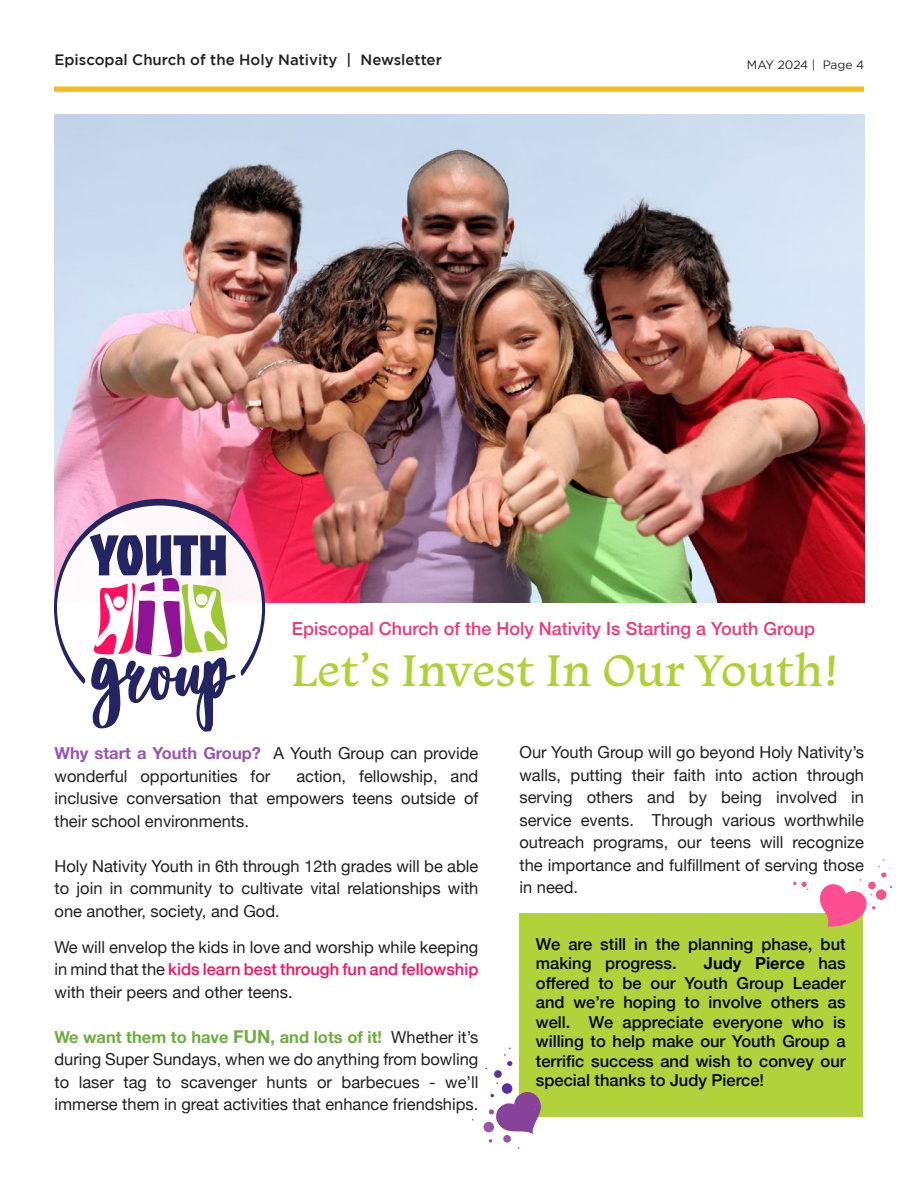
<style>
.page{position:relative;width:918px;height:1188px;background:#fff}
.page>*{position:absolute;margin:0;border:0;box-sizing:border-box;transform-origin:0 0}
.t1{font:46.5px "Monarcha";color:#b0d136}
.t2{font:500 18px "Helvetica Neue";color:#ef387a}
.t3{font:16.5px/22.5px "Helvetica Neue";color:#231f20;text-align:justify}
.t4{font:500 16.5px/19.5px "Helvetica Neue";color:#040503}
.t5{font:500 15px "Gotham";color:#231f20}
.t6{font:12px "Gotham";letter-spacing:-.005em;color:#231f20}
.s1{font-weight:700;color:#9855b3}
.s2{font-weight:500;color:#ff0f60}
.s3{font-weight:700;color:#6dae3f}
.s4{font-weight:700;font-size:18px;color:#6dae3f}
.s5{font-weight:700}
</style>
<div class="page">
<svg style="left:54px;top:86px;width:810px;height:6px;background:#f8c235"></svg>
<img style="left:55px;top:114px;width:810px;height:488px">
<svg style="left:54px;top:499px;width:211px;height:233px"></svg>
<div style="left:519px;top:914px;width:344px;height:203px;background:#b0d136"></div>
<svg style="left:818px;top:859px;width:74px;height:68px"></svg>
<svg style="left:793px;top:882px;width:15px;height:8px"></svg>
<div style="left:494px;top:1070px;width:8px;height:8px;background:#552b9d;border-radius:50%"></div>
<svg style="left:504px;top:1048px;width:8px;height:18px"></svg>
<div style="left:484px;top:1122px;width:10px;height:10px;background:#9452a1;border-radius:50%"></div>
<svg style="left:489px;top:1082px;width:52px;height:67px"></svg>
<p class="t5" style="left:55px;top:51px;width:389px">Episcopal Church of the Holy Nativity | Newsletter</p>
<p class="t6" style="left:747px;top:58px;width:119px">MAY 2024 | Page 4</p>
<p class="t2" style="left:292px;top:614px;width:525px">Episcopal Church of the Holy Nativity Is Starting a Youth Group</p>
<p class="t1" style="left:292px;top:640px;width:549px">Let’s Invest In Our Youth!</p>
<p class="t3" style="left:55px;top:743px;width:425px"><span class="s1">Why start a Youth Group?</span> A Youth Group can provide wonderful opportunities for</p>
<p class="t3" style="left:55px;top:766px;width:425px;text-indent:242px">action, fellowship, and inclusive conversation that empowers teens outside of their school environments.</p>
<p class="t3" style="left:55px;top:856px;width:425px">Holy Nativity Youth in 6th through 12th grades will be able to join in community to cultivate vital relationships with one another, society, and God.</p>
<p class="t3" style="left:55px;top:937px;width:425px">We will envelop the kids in love and worship while keeping in mind that the <span class="s2">kids learn best through fun and fellowship </span>with their peers and other teens.</p>
<p class="t3" style="left:55px;top:1027px;width:425px"><span class="s3">We want them to have</span> <span class="s4">FUN</span><span class="s3">, and lots of it!</span> Whether it’s during Super Sundays, when we do anything from bowling to laser tag to scavenger hunts or barbecues - we’ll immerse them in great activities that enhance friendships.</p>
<p class="t3" style="left:519px;top:742px;width:346px">Our Youth Group will go beyond Holy Nativity’s walls, putting their faith into action through serving others and by being involved in service events. Through various worthwhile outreach programs, our teens will recognize the importance and fulfillment of serving those in need.</p>
<p class="t4" style="left:536px;top:933px;width:311px">We are still in the planning phase, but making progress.</p>
<p class="t4" style="left:536px;top:952px;width:311px;text-align:justify;text-indent:168px"><span class="s5">Judy Pierce</span> has offered to be our Youth Group Leader and we’re hoping to involve others as well. We appreciate everyone who is willing to help make our Youth Group a terrific success and wish to convey our special thanks to Judy Pierce!</p>
</div>
